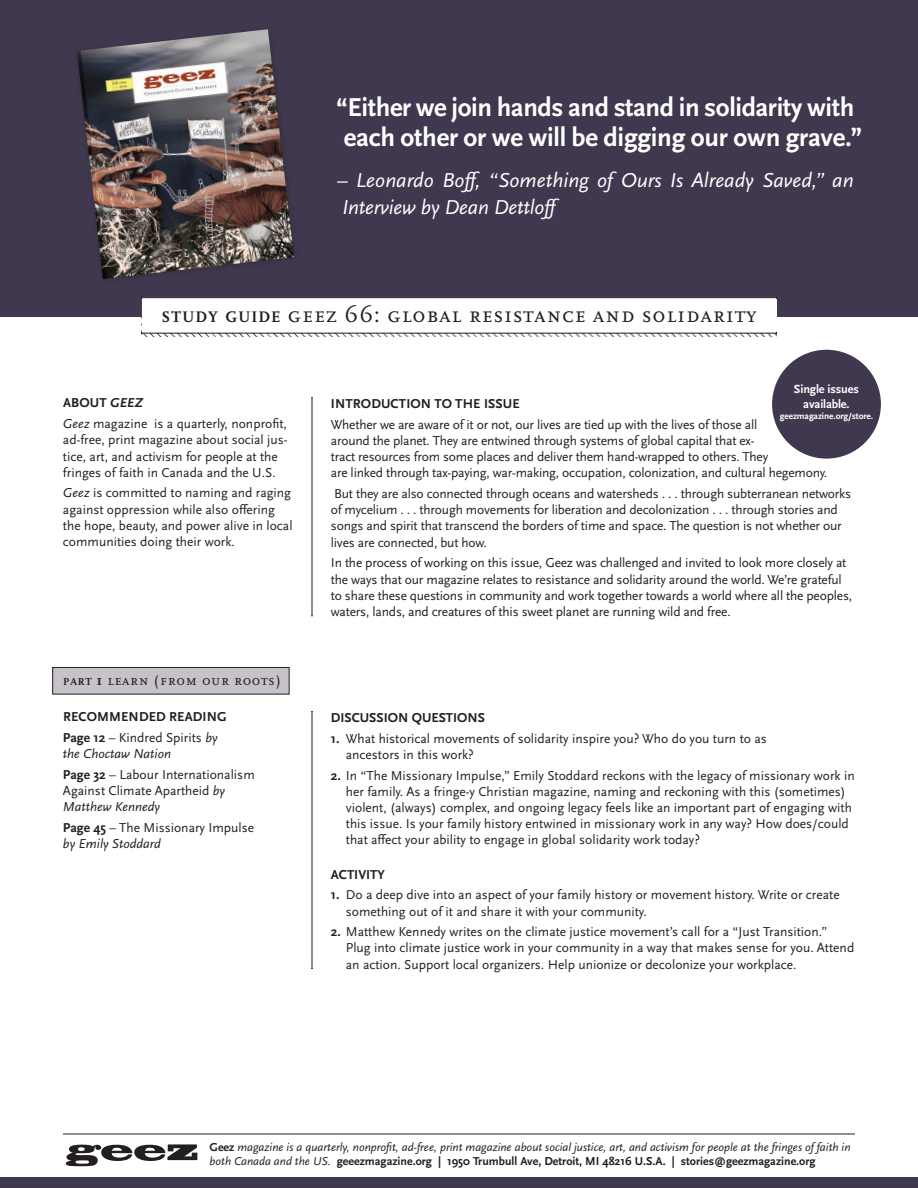
<style>
.page{position:relative;width:918px;height:1188px;background:#fff}
.page>*{position:absolute;margin:0;border:0;box-sizing:border-box;transform-origin:0 0}
.t1{font:700 27px/30px "Scala Sans Pro";letter-spacing:-.015em;color:#fff}
.t2{font:22.8px "Scala Caps";letter-spacing:.04em;color:#231f20}
.t3{font:italic 21px/27px "Scala Sans Pro";color:#fff}
.t4{font:15px "Scala Caps";letter-spacing:.04em;color:#231f20}
.t5{font:13.5px/16.2px "Scala Sans Pro";color:#231f20}
.t6{font:700 13.5px/20.7px "Scala Sans Pro";letter-spacing:.01em;color:#231f20}
.t7{font:700 13.5px "Scala Sans";color:#231f20}
.t8{font:700 12.3px/14.9px "Scala Sans";letter-spacing:-.01em;color:#fff;text-align:center}
.t9{font:italic 12px/14.4px "Scala Sans";color:#231f20}
.t10{font:700 9.3px "Scala Sans";letter-spacing:-.01em;color:#fff}
.s1{font-family:"Scala";font-weight:700;font-size:15.9px}
.s2{font-weight:700}
.s3{font-weight:700;font-style:italic}
.s4{font-style:italic}
.s5{font-family:"Scala";font-weight:700;font-size:10.5px}
.s6{font-family:"Scala";font-weight:700}
.s7{font-weight:400}
.s8{font-weight:400;font-style:italic}
.s9{font-weight:700;font-style:normal}
</style>
<div class="page">
<hr style="left:63px;top:1134px;width:792px;height:1px;background:#231f20">
<svg style="left:66px;top:1144px;width:131px;height:22px"></svg>
<div style="left:0;top:0;width:918px;height:316px;background:#3f384e"></div>
<img style="left:143px;top:334px;width:633px;height:2px">
<div style="left:142px;top:298px;width:634px;height:35px;background:#fff"></div>
<hr style="left:142px;top:333px;width:634px;height:1px;background:#231f20">
<hr style="left:142px;top:297px;width:634px;height:1px;background:#231f20">
<img style="left:81px;top:29px;width:213px;height:250px">
<img style="left:77px;top:51px;width:30px;height:228px">
<hr style="left:312px;top:398px;width:1px;height:218px;background:#231f20">
<div style="left:772px;top:350px;width:109px;height:109px;background:#3f384e;border-radius:50%"></div>
<div style="left:53px;top:667px;width:236px;height:27px;background:#c7c2c9"></div>
<div style="left:52px;top:667px;width:237px;height:27px;border:1px solid #231f20"></div>
<hr style="left:312px;top:712px;width:1px;height:256px;background:#231f20">
<div style="left:0;top:1178px;width:918px;height:10px;background:#3f384e"></div>
<h1 class="t1" style="left:336px;top:93px;width:528px">“Either we join hands and stand in solidarity with each other or we will be digging our own grave.”</h1>
<h3 class="t3" style="left:337px;top:166px;width:518px">– Leonardo Boff, “Something of Ours Is Already Saved,” an<br>Interview by Dean Dettloff</h3>
<h2 class="t2" style="left:162px;top:302px;width:596px"><span class="s1">STUDY GUIDE</span> geez 66: global resistance and solidarity</h2>
<p class="t5" style="left:63px;top:393px;width:226px;line-height:20.7px"><span class="s2">ABOUT</span> <span class="s3">GEEZ<br></span><span class="s4">Geez</span> magazine is a quarterly, nonprofit,</p>
<p class="t5" style="left:63px;top:432px;width:226px">ad-free, print magazine about social jus&shy;tice, art, and activism for people at the fringes of faith in Canada and the U.S.</p>
<p class="t5" style="left:63px;top:485px;width:231px"><span class="s4">Geez</span> is committed to naming and raging against oppression while also offering the hope, beauty, and power alive in local communities doing their work.</p>
<p class="t4" style="left:63px;top:672px;width:219px"><span class="s5">PART</span> <span class="s6">1</span> learn (from our roots)</p>
<p class="t6" style="left:63px;top:707px;width:165px">RECOMMENDED READING<br>Page 12 <span class="s7">– Kindred Spirits</span> <span class="s8">by</span></p>
<p class="t5" style="left:63px;top:744px;width:193px;line-height:20.7px"><span class="s4">the Choctaw Nation<br></span><span class="s2">Page 32</span> – Labour Internationalism</p>
<p class="t5" style="left:63px;top:783px;width:164px">Against Climate Apartheid <span class="s4">by<br>Matthew Kennedy</span></p>
<p class="t5" style="left:63px;top:820px;width:193px"><span class="s2">Page 45</span> – The Missionary Impulse <span class="s4">by Emily Stoddard</span></p>
<p class="t8" style="left:794px;top:382px;width:67px">Single issues available.</p>
<p class="t10" style="left:780px;top:411px;width:95px">geezmagazine.org/store.</p>
<p class="t6" style="left:331px;top:393px;width:190px">INTRODUCTION TO THE ISSUE</p>
<p class="t5" style="left:331px;top:416px;width:498px">Whether we are aware of it or not, our lives are tied up with the lives of those all<br>around the planet. They are entwined through systems of global capital that ex-<br>tract resources from some places and deliver them hand-wrapped to others. They<br>are linked through tax-paying, war-making, occupation, colonization, and cultural hegemony.</p>
<p class="t5" style="left:331px;top:486px;width:522px">But they are also connected through oceans and watersheds . . . through subterranean networks of mycelium . . . through movements for liberation and decolonization . . . through stories and songs and spirit that transcend the borders of time and space. The question is not whether our lives are connected, but how.</p>
<p class="t5" style="left:331px;top:555px;width:523px">In the process of working on this issue, Geez was challenged and invited to look more closely at the ways that our magazine relates to resistance and solidarity around the world. We’re grateful to share these questions in community and work together towards a world where all the peoples, waters, lands, and creatures of this sweet planet are running wild and free.</p>
<p class="t7" style="left:331px;top:710px;width:156px">DISCUSSION QUESTIONS</p>
<p class="t5" style="left:346px;top:730px;width:423px;text-indent:-15px"><span class="s2">1.</span> What historical movements of solidarity inspire you? Who do you turn to as ancestors in this work?</p>
<p class="t5" style="left:346px;top:767px;width:510px;text-indent:-15px"><span class="s2">2.</span> In “The Missionary Impulse,” Emily Stoddard reckons with the legacy of missionary work in her family. As a fringe-y Christian magazine, naming and reckoning with this (sometimes) violent, (always) complex, and ongoing legacy feels like an important part of engaging with this issue. Is your family history entwined in missionary work in any way? How does/could that affect your ability to engage in global solidarity work today?</p>
<p class="t7" style="left:331px;top:867px;width:56px">ACTIVITY</p>
<p class="t5" style="left:346px;top:887px;width:495px;text-indent:-15px"><span class="s2">1.</span> Do a deep dive into an aspect of your family history or movement history. Write or create something out of it and share it with your community.</p>
<p class="t5" style="left:346px;top:924px;width:510px;text-indent:-15px"><span class="s2">2.</span> Matthew Kennedy writes on the climate justice movement’s call for a “Just Transition.”<br>Plug into climate justice work in your community in a way that makes sense for you. Attend an action. Support local organizers. Help unionize or decolonize your workplace.</p>
<p class="t9" style="left:210px;top:1140px;width:643px"><span class="s9">Geez</span> magazine is a quarterly, nonprofit, ad-free, print magazine about social justice, art, and activism for people at the fringes of faith in both Canada and the US. <span class="s9">geeezmagazine.org | 1950 Trumbull Ave, Detroit, MI 48216 U.S.A. | stories@geezmagazine.org</span></p>
</div>
